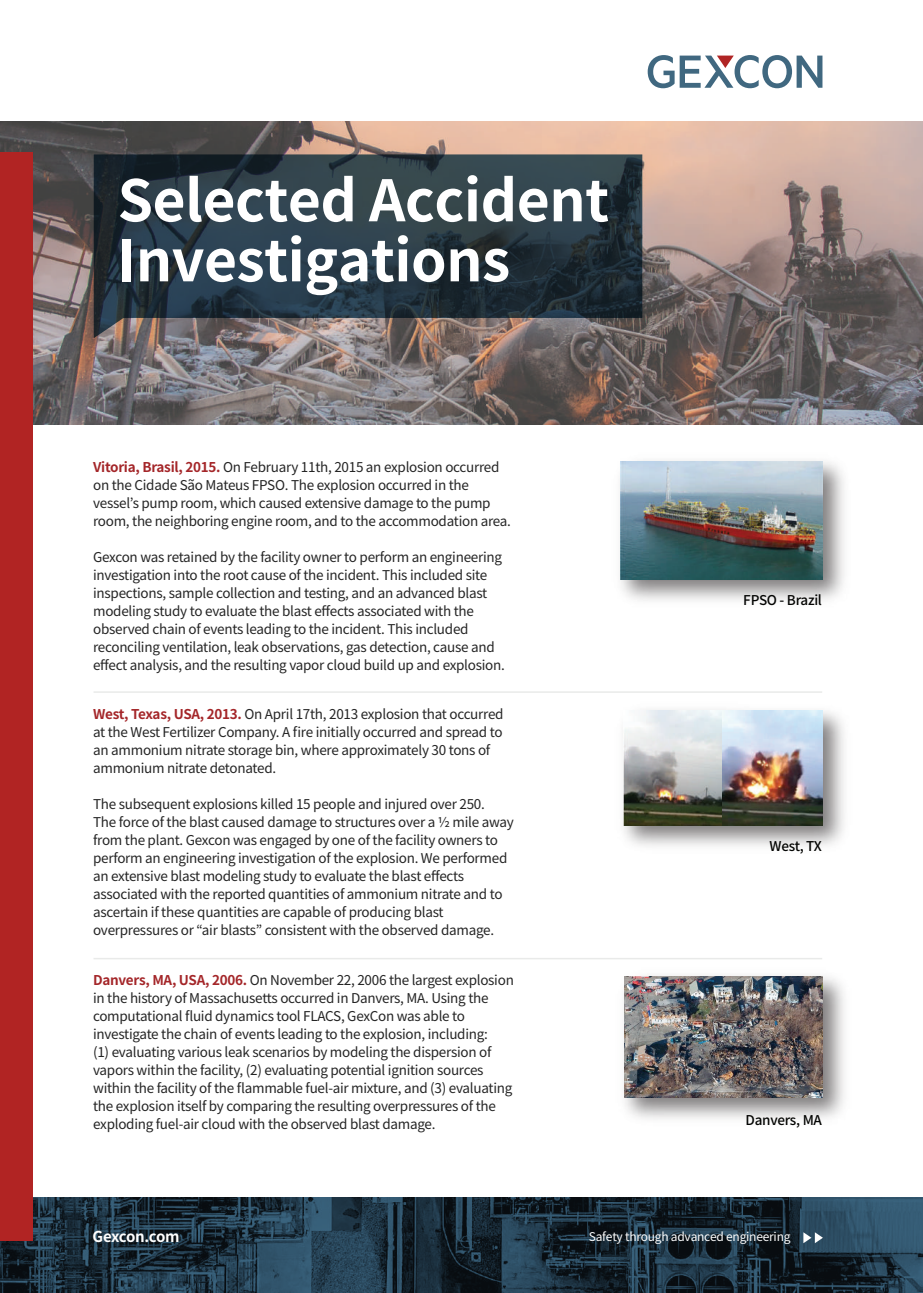
<style>
.page{position:relative;width:923px;height:1293px;background:#fff}
.page>*{position:absolute;margin:0;border:0;box-sizing:border-box;transform-origin:0 0}
.t1{font:700 57px/60px "Noto Sans JP";letter-spacing:-.01em;color:#fff}
.t2{font:700 15px "Noto Sans JP";letter-spacing:-.035em;color:#fff}
.t3{font:13.5px/18px "Noto Sans JP";letter-spacing:-.02em;color:#242424}
.t4{font:500 13.5px "Noto Sans JP";letter-spacing:-.02em;color:#040503}
.t5{font:12px "Noto Sans JP";letter-spacing:-.02em;color:#fff}
.s1{font-weight:700;color:#a42629}
</style>
<div class="page">
<svg style="left:0;top:1197px;width:923px;height:96px;background:#1d3241"></svg>
<svg style="left:0;top:121px;width:923px;height:303px;background:#8b7b77"></svg>
<div style="left:0;top:153px;width:32px;height:1088px;background:#b12423"></div>
<svg style="left:803px;top:1232px;width:20px;height:11px"></svg>
<svg style="left:648px;top:55px;width:174px;height:33px"></svg>
<svg style="left:94px;top:154px;width:548px;height:184px;background:#323f48"></svg>
<hr style="left:94px;top:691px;width:728px;height:2px;background:#e9eae9">
<hr style="left:94px;top:958px;width:728px;height:1px;background:#e9eae9">
<img style="left:623px;top:710px;width:221px;height:136px">
<img style="left:623px;top:710px;width:199px;height:115px">
<img style="left:624px;top:976px;width:220px;height:143px">
<img style="left:624px;top:976px;width:198px;height:121px">
<img style="left:620px;top:461px;width:224px;height:140px">
<img style="left:621px;top:462px;width:201px;height:117px">
<h1 class="t1" style="left:117px;top:172px;width:493px">Selected Accident<br>Investigations</h1>
<p class="t3" style="left:93px;top:459px;width:419px"><span class="s1">Vitoria, Brasil, 2015.</span> On February 11th, 2015 an explosion occurred on the Cidade São Mateus FPSO. The explosion occurred in the vessel’s pump room, which caused extensive damage to the pump room, the neighboring engine room, and to the accommodation area.</p>
<p class="t3" style="left:93px;top:549px;width:413px">Gexcon was retained by the facility owner to perform an engineering investigation into the root cause of the incident. This included site inspections, sample collection and testing, and an advanced blast modeling study to evaluate the blast effects associated with the observed chain of events leading to the incident. This included reconciling ventilation, leak observations, gas detection, cause and effect analysis, and the resulting vapor cloud build up and explosion.</p>
<p class="t3" style="left:93px;top:706px;width:412px"><span class="s1">West, Texas, USA, 2013.</span> On April 17th, 2013 explosion that occurred at the West Fertilizer Company. A fire initially occurred and spread to an ammonium nitrate storage bin, where approximately 30 tons of ammonium nitrate detonated.</p>
<p class="t3" style="left:93px;top:796px;width:422px">The subsequent explosions killed 15 people and injured over 250.<br>The force of the blast caused damage to structures over a ½ mile away from the plant. Gexcon was engaged by one of the facility owners to perform an engineering investigation of the explosion. We performed an extensive blast modeling study to evaluate the blast effects associated with the reported quantities of ammonium nitrate and to ascertain if these quantities are capable of producing blast overpressures or “air blasts” consistent with the observed damage.</p>
<p class="t3" style="left:93px;top:972px;width:422px"><span class="s1">Danvers, MA, USA, 2006.</span> On November 22, 2006 the largest explosion in the history of Massachusetts occurred in Danvers, MA. Using the computational fluid dynamics tool FLACS, GexCon was able to investigate the chain of events leading to the explosion, including:<br>(1) evaluating various leak scenarios by modeling the dispersion of vapors within the facility, (2) evaluating potential ignition sources within the facility of the flammable fuel-air mixture, and (3) evaluating the explosion itself by comparing the resulting overpressures of the exploding fuel-air cloud with the observed blast damage.</p>
<p class="t4" style="left:743px;top:593px;width:80px">FPSO - Brazil</p>
<p class="t4" style="left:770px;top:838px;width:54px">West, TX</p>
<p class="t4" style="left:746px;top:1113px;width:78px">Danvers, MA</p>
<p class="t2" style="left:93px;top:1228px;width:89px">Gexcon.com</p>
<p class="t5" style="left:589px;top:1230px;width:203px">Safety through advanced engineering</p>
</div>
